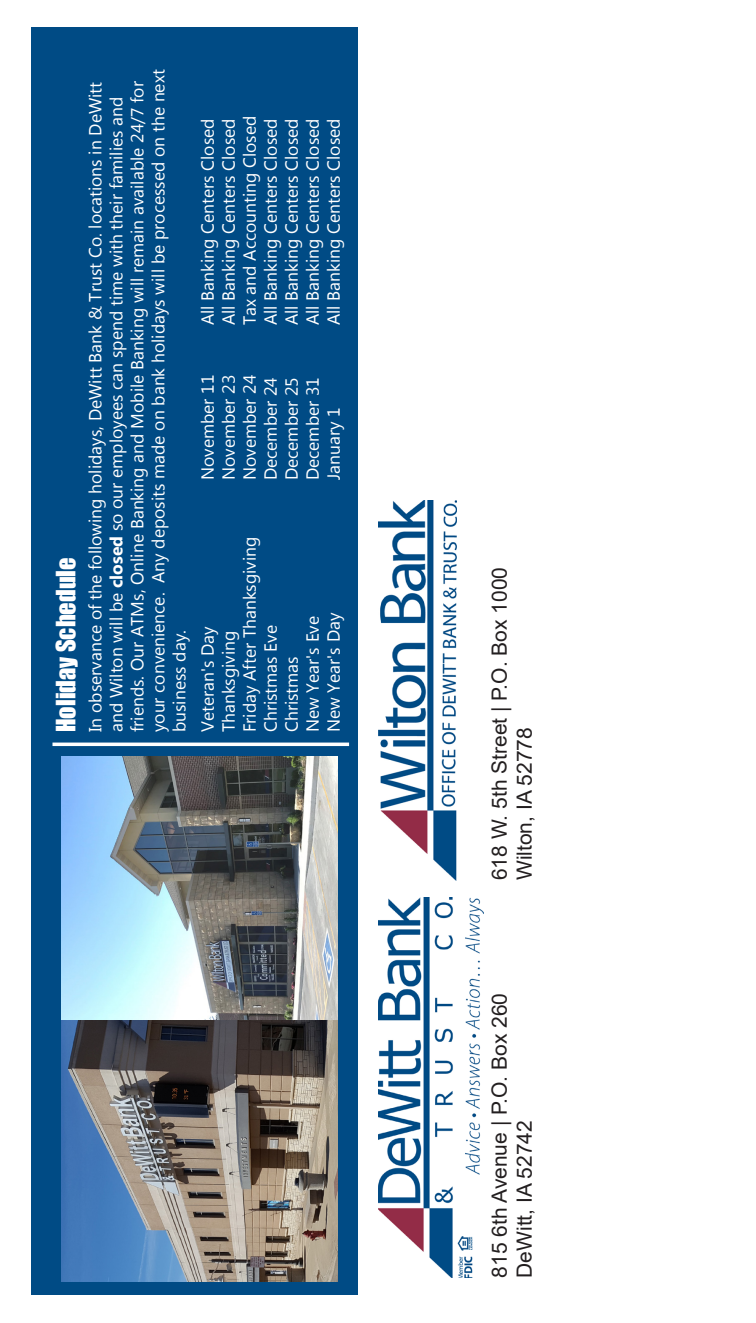
<style>
.page{position:relative;width:756px;height:1323px;background:#fff}
.page>*{position:absolute;margin:0;border:0;box-sizing:border-box;transform-origin:0 0}
.t1{font:24.5px "Impact";color:#fff}
.t2{font:21px "Arial";color:#231f20}
.t3{font:17.5px/21px "Microsoft Tai Le";color:#fff}
.s1{font-weight:700}
</style>
<div class="page">
<div style="left:32px;top:28px;width:326px;height:1267px;background:#004b85"></div>
<hr style="left:52px;top:743px;width:297px;height:3px;background:#fff">
<img style="left:61px;top:756px;width:277px;height:526px">
<img style="left:378px;top:898px;width:105px;height:380px">
<img style="left:378px;top:500px;width:78px;height:380px">
<p class="t1" style="left:47px;top:732px;width:176px;rotate:-90deg">Holiday Schedule</p>
<p class="t3" style="left:128px;top:732px;width:664px;rotate:-90deg">friends. Our ATMs, Online Banking and Mobile Banking will remain available 24/7 for your convenience. Any deposits made on bank holidays will be processed on the next business day.</p>
<p class="t3" style="left:86px;top:732px;width:652px;rotate:-90deg">In observance of the following holidays, DeWitt Bank &amp; Trust Co. locations in DeWitt and Wilton will be <span class="s1">closed</span> so our employees can spend time with their families and</p>
<p class="t3" style="left:240px;top:325px;width:211px;rotate:-90deg">Tax and Accounting Closed</p>
<p class="t3" style="left:198px;top:325px;width:208px;rotate:-90deg">All Banking Centers Closed</p>
<p class="t3" style="left:219px;top:325px;width:208px;rotate:-90deg">All Banking Centers Closed</p>
<p class="t3" style="left:261px;top:325px;width:208px;rotate:-90deg">All Banking Centers Closed</p>
<p class="t3" style="left:282px;top:325px;width:208px;rotate:-90deg">All Banking Centers Closed</p>
<p class="t3" style="left:303px;top:325px;width:208px;rotate:-90deg">All Banking Centers Closed</p>
<p class="t3" style="left:324px;top:325px;width:208px;rotate:-90deg">All Banking Centers Closed</p>
<p class="t3" style="left:240px;top:480px;width:107px;rotate:-90deg">November 24</p>
<p class="t3" style="left:198px;top:480px;width:107px;rotate:-90deg">November 11</p>
<p class="t3" style="left:219px;top:480px;width:107px;rotate:-90deg">November 23</p>
<p class="t3" style="left:261px;top:480px;width:104px;rotate:-90deg">December 24</p>
<p class="t3" style="left:303px;top:480px;width:104px;rotate:-90deg">December 31</p>
<p class="t3" style="left:282px;top:480px;width:104px;rotate:-90deg">December 25</p>
<p class="t3" style="left:324px;top:480px;width:74px;rotate:-90deg">January 1</p>
<p class="t3" style="left:240px;top:732px;width:197px;rotate:-90deg">Friday After Thanksgiving</p>
<p class="t3" style="left:261px;top:732px;width:108px;rotate:-90deg">Christmas Eve</p>
<p class="t3" style="left:198px;top:732px;width:107px;rotate:-90deg">Veteran's Day</p>
<p class="t3" style="left:219px;top:732px;width:103px;rotate:-90deg">Thanksgiving</p>
<p class="t3" style="left:282px;top:732px;width:77px;rotate:-90deg">Christmas</p>
<p class="t3" style="left:303px;top:732px;width:118px;rotate:-90deg">New Year's Eve</p>
<p class="t3" style="left:324px;top:732px;width:121px;rotate:-90deg">New Year's Day</p>
<p class="t2" style="left:485px;top:880px;width:315px;rotate:-90deg">618 W. 5th Street | P.O. Box 1000</p>
<p class="t2" style="left:510px;top:880px;width:154px;rotate:-90deg">Wilton, IA 52778</p>
<p class="t2" style="left:485px;top:1278px;width:286px;rotate:-90deg">815 6th Avenue | P.O. Box 260</p>
<p class="t2" style="left:510px;top:1278px;width:159px;rotate:-90deg">DeWitt, IA 52742</p>
</div>
